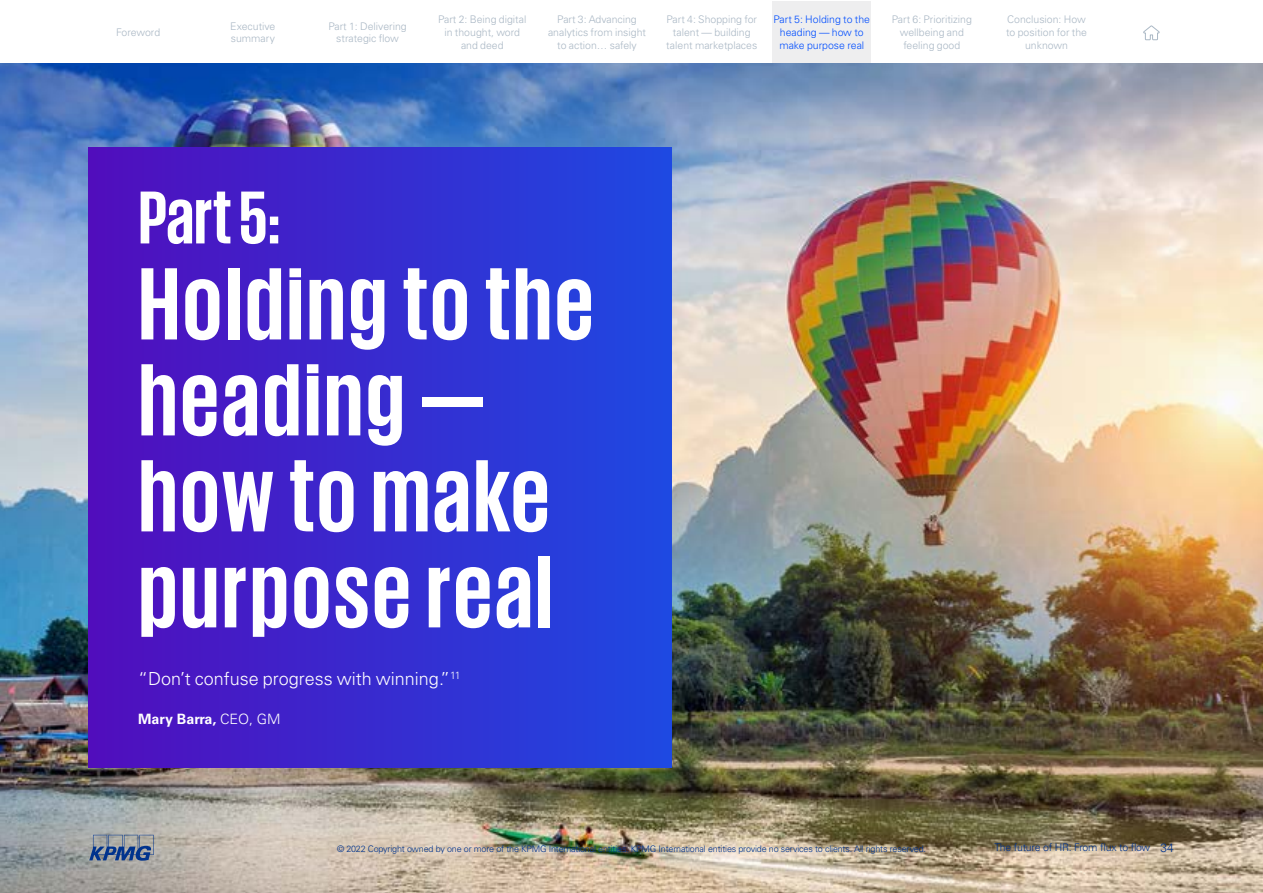
<style>
.page{position:relative;width:1263px;height:893px;background:#fff}
.page>*{position:absolute;margin:0;border:0;box-sizing:border-box;transform-origin:0 0}
.t1{font:700 105px/96px "KPMG";letter-spacing:.025em;color:#fff}
.t2{font:700 76.5px "KPMG";color:#fff}
.t3{font:300 18px "Univers LT Std";color:#fff}
.t4{font:700 14.25px "Univers LT Std";color:#fff}
.t5{font:300 10.5px/12.6px "Univers LT Std";color:#aab8c5;text-align:center}
.t6{font:300 10.5px/12.6px "Univers LT Std";color:#004dff;text-align:center}
.t7{font:300 10.5px "Univers LT Std";letter-spacing:-.02em;color:#00338d}
.t8{font:300 9px "Univers LT Std";letter-spacing:-.02em;color:#00338d}
.s1{font-weight:300}
.s2{font-size:12px}
</style>
<div class="page">
<img style="left:0;top:63px;width:1263px;height:830px">
<div style="left:89px;top:148px;width:583px;height:619px;background:linear-gradient(to right,#510dbc,#1e49e2)"></div>
<svg style="left:89px;top:835px;width:65px;height:26px;background:#70819b"></svg>
<svg style="left:1143px;top:25px;width:17px;height:16px"></svg>
<div style="left:773px;top:1px;width:98px;height:62px;background:#eeeeef"></div>
<p class="t5" style="left:116px;top:26px;width:46px">Foreword</p>
<p class="t5" style="left:230px;top:20px;width:47px;text-align:left">Executive summary</p>
<p class="t5" style="left:328px;top:20px;width:80px">Part 1: Delivering strategic flow</p>
<p class="t5" style="left:438px;top:13px;width:90px">Part 2: Being digital in thought, word and deed</p>
<p class="t5" style="left:548px;top:13px;width:99px">Part 3: Advancing analytics from insight to action… safely</p>
<p class="t5" style="left:666px;top:13px;width:93px">Part 4: Shopping for talent — building talent marketplaces</p>
<p class="t5" style="left:892px;top:13px;width:81px">Part 6: Prioritizing wellbeing and feeling good</p>
<p class="t5" style="left:1006px;top:13px;width:82px">Conclusion: How to position for the unknown</p>
<p class="t6" style="left:773px;top:13px;width:98px">Part 5: Holding to the heading — how to make purpose real</p>
<h2 class="t2" style="left:138px;top:179px;width:144px">Part 5:</h2>
<h1 class="t1" style="left:138px;top:253px;width:457px">Holding to the heading — how to make purpose real</h1>
<h3 class="t3" style="left:138px;top:668px;width:324px">“Don’t confuse progress with winning.”<sup>11</sup></h3>
<h3 class="t4" style="left:138px;top:710px;width:144px">Mary Barra, <span class="s1">CEO, GM</span></h3>
<p class="t8" style="left:337px;top:843px;width:590px">© 2022 Copyright owned by one or more of the KPMG International entities. KPMG International entities provide no services to clients. All rights reserved.</p>
<p class="t7" style="left:994px;top:841px;width:181px">The future of HR: From flux to flow <span class="s2">34</span></p>
</div>
